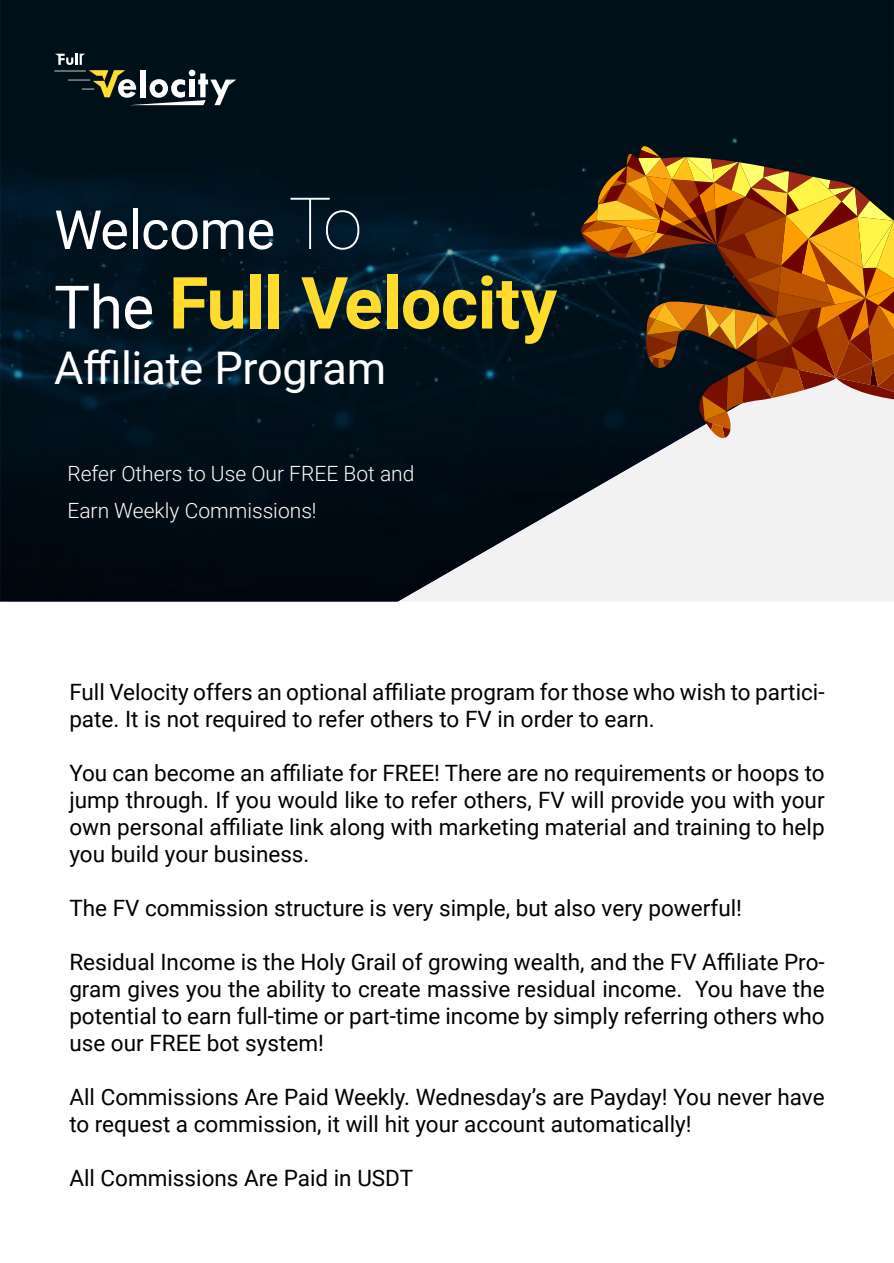
<style>
.page{position:relative;width:894px;height:1263px;background:#fff}
.page>*{position:absolute;margin:0;border:0;box-sizing:border-box;transform-origin:0 0}
.t1{font:700 72px "Roboto";letter-spacing:-.01em;color:#ffdc2e}
.t2{font:54px "Roboto";letter-spacing:-.01em;color:#fff}
.t3{font:45px "Roboto";letter-spacing:-.01em;color:#fff}
.t4{font:22.5px/27px "Roboto";color:#000}
.t5{font:300 21px/37.5px "Roboto";color:#fffaf8}
.s1{font-weight:100;font-size:72px}
.s2{font-weight:400;font-size:60px;color:#fff}
</style>
<div class="page">
<svg style="left:0;top:0;width:893px;height:601px;background:#202e37"></svg>
<svg style="left:580px;top:145px;width:313px;height:294px;background:#7b5226"></svg>
<hr style="left:54px;top:70px;width:32px;height:2px;background:#7f7f7f">
<svg style="left:55px;top:54px;width:181px;height:51px;background:#374242"></svg>
<h2 class="t2" style="left:54px;top:192px;width:309px">Welcome <span class="s1">To</span></h2>
<h1 class="t1" style="left:54px;top:252px;width:504px"><span class="s2">The</span> Full Velocity</h1>
<h3 class="t3" style="left:54px;top:336px;width:333px">Affiliate Program</h3>
<p class="t5" style="left:67px;top:453px;width:348px">Refer Others to Use Our FREE Bot and<br>Earn Weekly Commissions!</p>
<p class="t4" style="left:69px;top:677px;width:756px">Full Velocity offers an optional affiliate program for those who wish to partici&shy;pate. It is not required to refer others to FV in order to earn.</p>
<p class="t4" style="left:69px;top:758px;width:756px;text-align:justify">You can become an affiliate for FREE! There are no requirements or hoops to jump through. If you would like to refer others, FV will provide you with your own personal affiliate link along with marketing material and training to help you build your business.</p>
<p class="t4" style="left:69px;top:893px;width:674px">The FV commission structure is very simple, but also very powerful!</p>
<p class="t4" style="left:69px;top:947px;width:756px;text-align:justify">Residual Income is the Holy Grail of growing wealth, and the FV Affiliate Pro&shy;gram gives you the ability to create massive residual income. You have the potential to earn full-time or part-time income by simply referring others who use our FREE bot system!</p>
<p class="t4" style="left:69px;top:1082px;width:756px">All Commissions Are Paid Weekly. Wednesday’s are Payday! You never have to request a commission, it will hit your account automatically!</p>
<p class="t4" style="left:69px;top:1163px;width:345px">All Commissions Are Paid in USDT</p>
</div>
